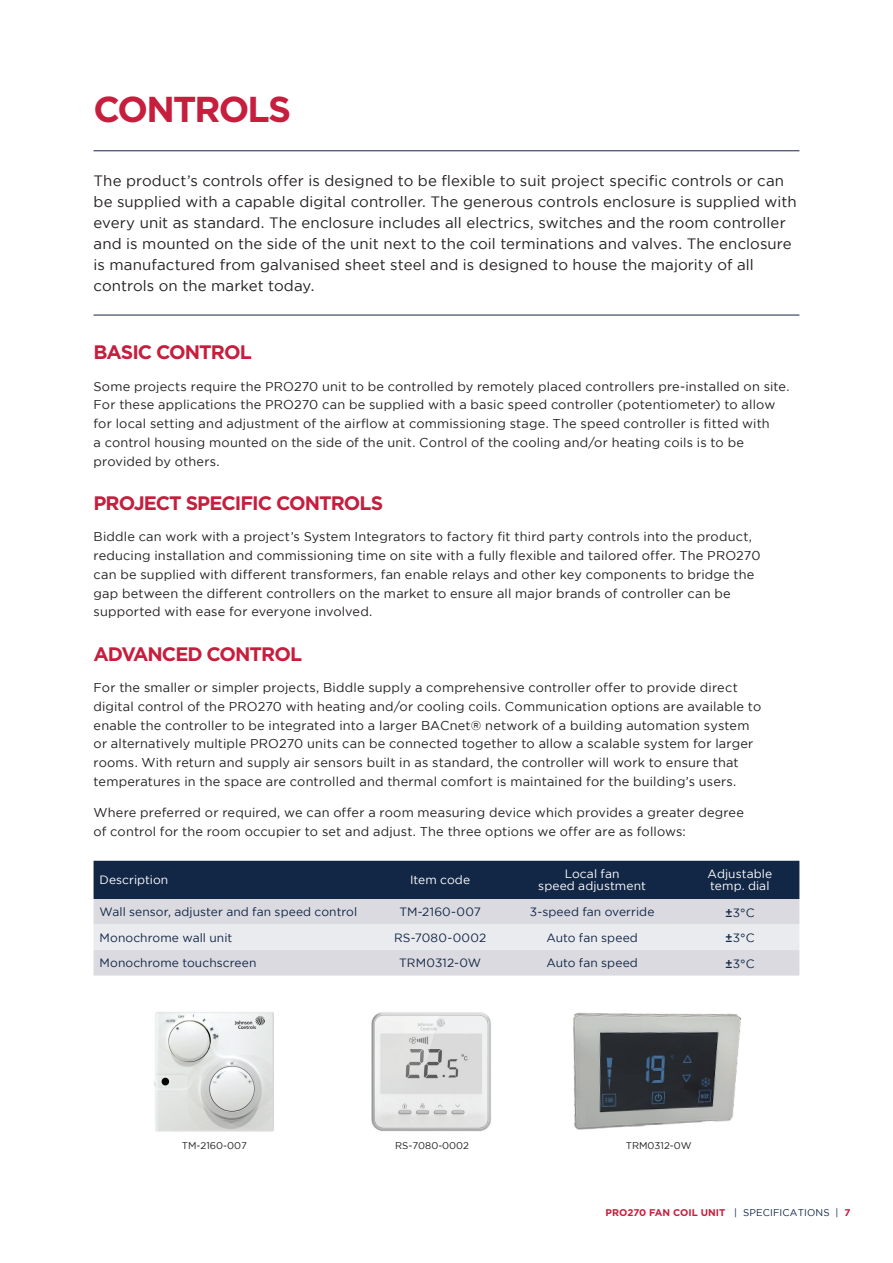
<style>
.page{position:relative;width:893px;height:1263px;background:#fff}
.page>*{position:absolute;margin:0;border:0;box-sizing:border-box;transform-origin:0 0}
.t1{font:700 36px "Gotham";letter-spacing:-.05em;color:#c61e3d}
.t2{font:700 19.5px "Gotham";letter-spacing:-.05em;color:#c61e3d}
.Body_copy_8pt{font:15px/21px "Gotham";letter-spacing:.005em;color:#231f20}
.Body_copy_8pt-2{font:12.75px/18.8px "Gotham";letter-spacing:.015em;color:#231f20}
.Table{font:12px "Gotham";letter-spacing:.01em;color:#122646}
.Table-2{font:12px/12px "Gotham";letter-spacing:.005em;color:#fff;text-align:center}
.t3{font:700 9.75px "Gotham";color:#c61e3d}
.t4{font:9.75px "Gotham";color:#231f20}
.s1{font-weight:500}
.s2{font-weight:400;color:#122646}
</style>
<div class="page">
<hr style="left:94px;top:150px;width:705px;height:1px;background:#122646">
<div style="left:94px;top:861px;width:705px;height:38px;background:#122646"></div>
<div style="left:94px;top:899px;width:705px;height:76px;background:#dadae0"></div>
<div style="left:94px;top:924px;width:705px;height:26px;background:#eaebee"></div>
<hr style="left:94px;top:315px;width:705px;height:1px;background:#122646">
<img style="left:154px;top:1012px;width:120px;height:120px">
<img style="left:371px;top:1012px;width:120px;height:120px">
<img style="left:573px;top:1012px;width:168px;height:118px">
<p class="t1" style="left:94px;top:88px;width:199px">CONTROLS</p>
<p class="Body_copy_8pt" style="left:94px;top:170px;width:705px">The product’s controls offer is designed to be flexible to suit project specific controls or can be supplied with a capable digital controller. The generous controls enclosure is supplied with every unit as standard. The enclosure includes all electrics, switches and the room controller and is mounted on the side of the unit next to the coil terminations and valves. The enclosure is manufactured from galvanised sheet steel and is designed to house the majority of all controls on the market today.</p>
<p class="t2" style="left:94px;top:340px;width:160px">BASIC CONTROL</p>
<p class="Body_copy_8pt-2" style="left:94px;top:376px;width:697px">Some projects require the PRO270 unit to be controlled by remotely placed controllers pre-installed on site.<br>For these applications the PRO270 can be supplied with a basic speed controller (potentiometer) to allow for local setting and adjustment of the airflow at commissioning stage. The speed controller is fitted with<br>a control housing mounted on the side of the unit. Control of the cooling and/or heating coils is to be provided by others.</p>
<p class="t2" style="left:94px;top:491px;width:291px">PROJECT SPECIFIC CONTROLS</p>
<p class="Body_copy_8pt-2" style="left:94px;top:527px;width:668px">Biddle can work with a project’s System Integrators to factory fit third party controls into the product, reducing installation and commissioning time on site with a fully flexible and tailored offer. The PRO270 can be supplied with different transformers, fan enable relays and other key components to bridge the gap between the different controllers on the market to ensure all major brands of controller can be supported with ease for everyone involved.</p>
<p class="t2" style="left:94px;top:642px;width:210px">ADVANCED CONTROL</p>
<p class="Body_copy_8pt-2" style="left:94px;top:678px;width:669px">For the smaller or simpler projects, Biddle supply a comprehensive controller offer to provide direct digital control of the PRO270 with heating and/or cooling coils. Communication options are available to enable the controller to be integrated into a larger BACnet® network of a building automation system or alternatively multiple PRO270 units can be connected together to allow a scalable system for larger rooms. With return and supply air sensors built in as standard, the controller will work to ensure that temperatures in the space are controlled and thermal comfort is maintained for the building’s users.</p>
<p class="Body_copy_8pt-2" style="left:94px;top:803px;width:652px">Where preferred or required, we can offer a room measuring device which provides a greater degree of control for the room occupier to set and adjust. The three options we offer are as follows:</p>
<p class="Table-2" style="left:100px;top:874px;width:70px">Description</p>
<p class="Table-2" style="left:410px;top:874px;width:62px">Item code</p>
<p class="Table-2" style="left:538px;top:868px;width:109px">Local fan<br>speed adjustment</p>
<p class="Table-2" style="left:708px;top:868px;width:66px;text-align:left">Adjustable temp. dial</p>
<p class="Table" style="left:100px;top:905px;width:259px">Wall sensor, adjuster and fan speed control</p>
<p class="Table" style="left:399px;top:905px;width:83px">TM-2160-007</p>
<p class="Table" style="left:530px;top:905px;width:126px">3-speed fan override</p>
<p class="Table" style="left:725px;top:906px;width:31px"><span class="s1">±</span>3°C</p>
<p class="Table" style="left:100px;top:931px;width:134px">Monochrome wall unit</p>
<p class="Table" style="left:394px;top:931px;width:94px">RS-7080-0002</p>
<p class="Table" style="left:546px;top:931px;width:93px">Auto fan speed</p>
<p class="Table" style="left:725px;top:931px;width:31px"><span class="s1">±</span>3°C</p>
<p class="Table" style="left:100px;top:956px;width:158px">Monochrome touchscreen</p>
<p class="Table" style="left:399px;top:956px;width:84px">TRM0312-0W</p>
<p class="Table" style="left:546px;top:956px;width:93px">Auto fan speed</p>
<p class="Table" style="left:725px;top:957px;width:31px"><span class="s1">±</span>3°C</p>
<p class="t4" style="left:182px;top:1140px;width:67px">TM-2160-007</p>
<p class="t4" style="left:395px;top:1140px;width:75px">RS-7080-0002</p>
<p class="t4" style="left:626px;top:1140px;width:67px">TRM0312-0W</p>
<p class="t3" style="left:605px;top:1206px;width:246px">PRO270 FAN COIL UNIT <span class="s2">| SPECIFICATIONS |</span> 7</p>
</div>
